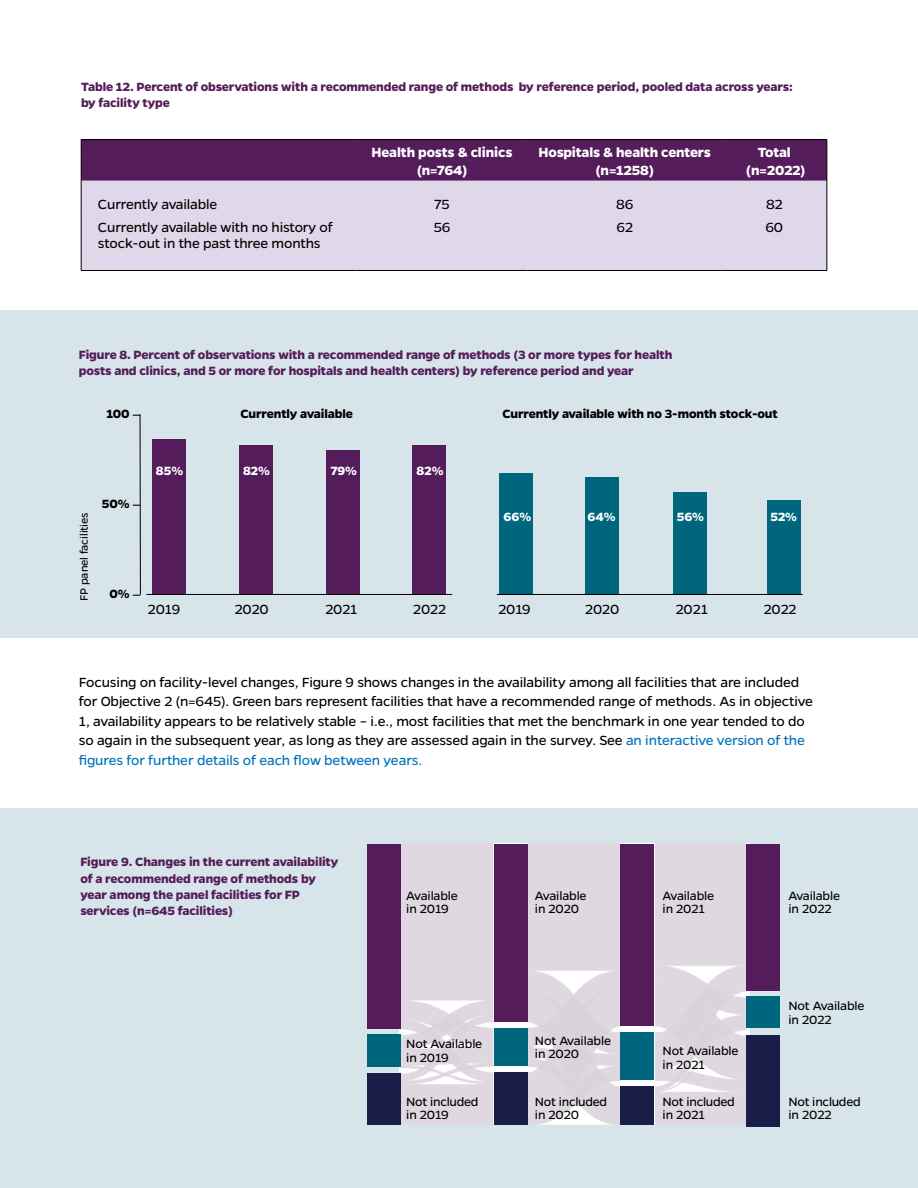
<style>
.page{position:relative;width:918px;height:1188px;background:#fff}
.page>*{position:absolute;margin:0;border:0;box-sizing:border-box;transform-origin:0 0}
.t1{font:15px/19.5px "Gentona";letter-spacing:-.01em;color:#000}
.t2{font:700 15px "Gentona";letter-spacing:-.01em;color:#fff}
.table_title{font:700 13.5px/16.2px "Gentona";letter-spacing:-.01em;color:#541c5a}
.t3{font:13.5px "Gentona";letter-spacing:-.01em;color:#000}
.subsubheading{font:700 13.5px "Gentona";letter-spacing:-.01em;color:#000}
.t4{font:700 13.5px "Gentona";color:#fff}
.t5{font:12px "Gentona";letter-spacing:-.01em;color:#000}
.s1{font-size:9px}
.s2{color:#0072bc}
</style>
<div class="page">
<div style="left:1px;top:809px;width:917px;height:379px;background:#d7e4e9"></div>
<img style="left:400px;top:844px;width:349px;height:281px">
<div style="left:1px;top:310px;width:917px;height:328px;background:#d7e4e9"></div>
<div style="left:82px;top:181px;width:745px;height:89px;background:#ded8ea"></div>
<hr style="left:81px;top:139px;width:275px;height:1px;background:#000">
<hr style="left:356px;top:139px;width:172px;height:1px;background:#000">
<hr style="left:528px;top:139px;width:194px;height:1px;background:#000">
<hr style="left:722px;top:139px;width:105px;height:1px;background:#000">
<div style="left:81px;top:140px;width:747px;height:41px;background:#541c5a"></div>
<hr style="left:81px;top:181px;width:1px;height:34px;background:#000">
<hr style="left:827px;top:181px;width:1px;height:34px;background:#000">
<hr style="left:81px;top:215px;width:1px;height:55px;background:#000">
<hr style="left:827px;top:215px;width:1px;height:55px;background:#000">
<hr style="left:81px;top:270px;width:275px;height:1px;background:#000">
<hr style="left:356px;top:270px;width:172px;height:1px;background:#000">
<hr style="left:528px;top:270px;width:194px;height:1px;background:#000">
<hr style="left:722px;top:270px;width:105px;height:1px;background:#000">
<div style="left:500px;top:474px;width:33px;height:121px;background:#00667d"></div>
<div style="left:585px;top:477px;width:33px;height:118px;background:#00667d"></div>
<div style="left:673px;top:492px;width:33px;height:103px;background:#00667d"></div>
<div style="left:767px;top:500px;width:34px;height:95px;background:#00667d"></div>
<hr style="left:497px;top:594px;width:306px;height:1px;background:#000">
<div style="left:152px;top:439px;width:34px;height:156px;background:#541c5a"></div>
<div style="left:239px;top:445px;width:34px;height:150px;background:#541c5a"></div>
<div style="left:326px;top:450px;width:34px;height:145px;background:#541c5a"></div>
<div style="left:412px;top:445px;width:34px;height:150px;background:#541c5a"></div>
<hr style="left:146px;top:594px;width:306px;height:1px;background:#000">
<hr style="left:140px;top:414px;width:1px;height:181px;background:#000">
<div style="left:368px;top:844px;width:33px;height:185px;background:#541c5a"></div>
<div style="left:368px;top:1073px;width:33px;height:52px;background:#191e49"></div>
<div style="left:368px;top:1034px;width:33px;height:33px;background:#00667d"></div>
<div style="left:494px;top:844px;width:33px;height:178px;background:#541c5a"></div>
<div style="left:494px;top:1072px;width:33px;height:53px;background:#191e49"></div>
<div style="left:494px;top:1028px;width:33px;height:38px;background:#00667d"></div>
<div style="left:620px;top:844px;width:34px;height:182px;background:#541c5a"></div>
<div style="left:620px;top:1086px;width:34px;height:39px;background:#191e49"></div>
<div style="left:620px;top:1032px;width:34px;height:48px;background:#00667d"></div>
<div style="left:746px;top:844px;width:33px;height:146px;background:#541c5a"></div>
<div style="left:746px;top:1035px;width:33px;height:91px;background:#191e49"></div>
<div style="left:746px;top:996px;width:33px;height:32px;background:#00667d"></div>
<p class="table_title" style="left:81px;top:79px;width:713px">Table 12. Percent of observations with a recommended range of methods by reference period, pooled data across years: by facility type</p>
<p class="t2" style="left:372px;top:143px;width:142px">Health posts &amp; clinics</p>
<p class="t2" style="left:539px;top:143px;width:174px">Hospitals &amp; health centers</p>
<p class="t2" style="left:758px;top:143px;width:35px">Total</p>
<p class="t2" style="left:417px;top:161px;width:52px">(n=764)</p>
<p class="t2" style="left:595px;top:161px;width:60px">(n=1258)</p>
<p class="t2" style="left:746px;top:161px;width:61px">(n=2022)</p>
<p class="t1" style="left:98px;top:194px;width:121px">Currently available</p>
<p class="t1" style="left:435px;top:194px;width:17px">75</p>
<p class="t1" style="left:616px;top:194px;width:19px">86</p>
<p class="t1" style="left:766px;top:194px;width:18px">82</p>
<p class="t1" style="left:98px;top:219px;width:236px;line-height:16.2px">Currently available with no history of stock-out in the past three months</p>
<p class="t1" style="left:434px;top:218px;width:18px">56</p>
<p class="t1" style="left:617px;top:218px;width:18px">62</p>
<p class="t1" style="left:765px;top:218px;width:19px">60</p>
<p class="table_title" style="left:79px;top:346px;width:595px">Figure 8. Percent of observations with a recommended range of methods (3 or more types for health posts and clinics, and 5 or more for hospitals and health centers) by reference period and year</p>
<p class="subsubheading" style="left:107px;top:405px;width:36px">100 <span class="s1">—</span></p>
<p class="subsubheading" style="left:241px;top:406px;width:114px">Currently available</p>
<p class="subsubheading" style="left:502px;top:406px;width:277px">Currently available with no 3-month stock-out</p>
<p class="t5" style="left:77px;top:601px;width:90px;rotate:-90deg">FP panel facilities</p>
<p class="subsubheading" style="left:102px;top:495px;width:40px">50% <span class="s1">—</span></p>
<p class="t4" style="left:156px;top:463px;width:29px">85%</p>
<p class="t4" style="left:243px;top:463px;width:28px">82%</p>
<p class="t4" style="left:331px;top:463px;width:28px">79%</p>
<p class="t4" style="left:417px;top:463px;width:28px">82%</p>
<p class="t4" style="left:504px;top:509px;width:29px">66%</p>
<p class="t4" style="left:587px;top:509px;width:30px">64%</p>
<p class="t4" style="left:677px;top:509px;width:29px">56%</p>
<p class="t4" style="left:770px;top:509px;width:28px">52%</p>
<p class="subsubheading" style="left:109px;top:585px;width:33px">0% <span class="s1">—</span></p>
<p class="t1" style="left:148px;top:600px;width:34px">2019</p>
<p class="t1" style="left:235px;top:600px;width:36px">2020</p>
<p class="t1" style="left:325px;top:600px;width:34px">2021</p>
<p class="t1" style="left:413px;top:600px;width:34px">2022</p>
<p class="t1" style="left:498px;top:600px;width:34px">2019</p>
<p class="t1" style="left:585px;top:600px;width:36px">2020</p>
<p class="t1" style="left:676px;top:600px;width:34px">2021</p>
<p class="t1" style="left:764px;top:600px;width:34px">2022</p>
<p class="t1" style="left:79px;top:672px;width:736px">Focusing on facility-level changes, Figure 9 shows changes in the availability among all facilities that are included for Objective 2 (n=645). Green bars represent facilities that have a recommended range of methods. As in objective 1, availability appears to be relatively stable – i.e., most facilities that met the benchmark in one year tended to do so again in the subsequent year, as long as they are assessed again in the survey. See <span class="s2">an interactive version of the figures for further details of each flow between years.</span></p>
<p class="table_title" style="left:80px;top:854px;width:260px">Figure 9. Changes in the current availability of a recommended range of methods by year among the panel facilities for FP services (n=645 facilities)</p>
<p class="t3" style="left:406px;top:888px;width:53px">Available</p>
<p class="t3" style="left:406px;top:901px;width:44px">in 2019</p>
<p class="t3" style="left:535px;top:888px;width:53px">Available</p>
<p class="t3" style="left:535px;top:901px;width:46px">in 2020</p>
<p class="t3" style="left:663px;top:888px;width:53px">Available</p>
<p class="t3" style="left:663px;top:901px;width:44px">in 2021</p>
<p class="t3" style="left:788px;top:888px;width:53px">Available</p>
<p class="t3" style="left:788px;top:901px;width:45px">in 2022</p>
<p class="t3" style="left:788px;top:998px;width:78px">Not Available</p>
<p class="t3" style="left:788px;top:1012px;width:45px">in 2022</p>
<p class="t3" style="left:406px;top:1036px;width:78px">Not Available</p>
<p class="t3" style="left:406px;top:1050px;width:44px">in 2019</p>
<p class="t3" style="left:535px;top:1033px;width:78px">Not Available</p>
<p class="t3" style="left:535px;top:1047px;width:46px">in 2020</p>
<p class="t3" style="left:663px;top:1044px;width:78px">Not Available</p>
<p class="t3" style="left:663px;top:1057px;width:44px">in 2021</p>
<p class="t3" style="left:406px;top:1094px;width:74px">Not included</p>
<p class="t3" style="left:406px;top:1107px;width:44px">in 2019</p>
<p class="t3" style="left:535px;top:1094px;width:74px">Not included</p>
<p class="t3" style="left:535px;top:1107px;width:46px">in 2020</p>
<p class="t3" style="left:663px;top:1094px;width:74px">Not included</p>
<p class="t3" style="left:663px;top:1107px;width:44px">in 2021</p>
<p class="t3" style="left:788px;top:1094px;width:74px">Not included</p>
<p class="t3" style="left:788px;top:1107px;width:45px">in 2022</p>
</div>
